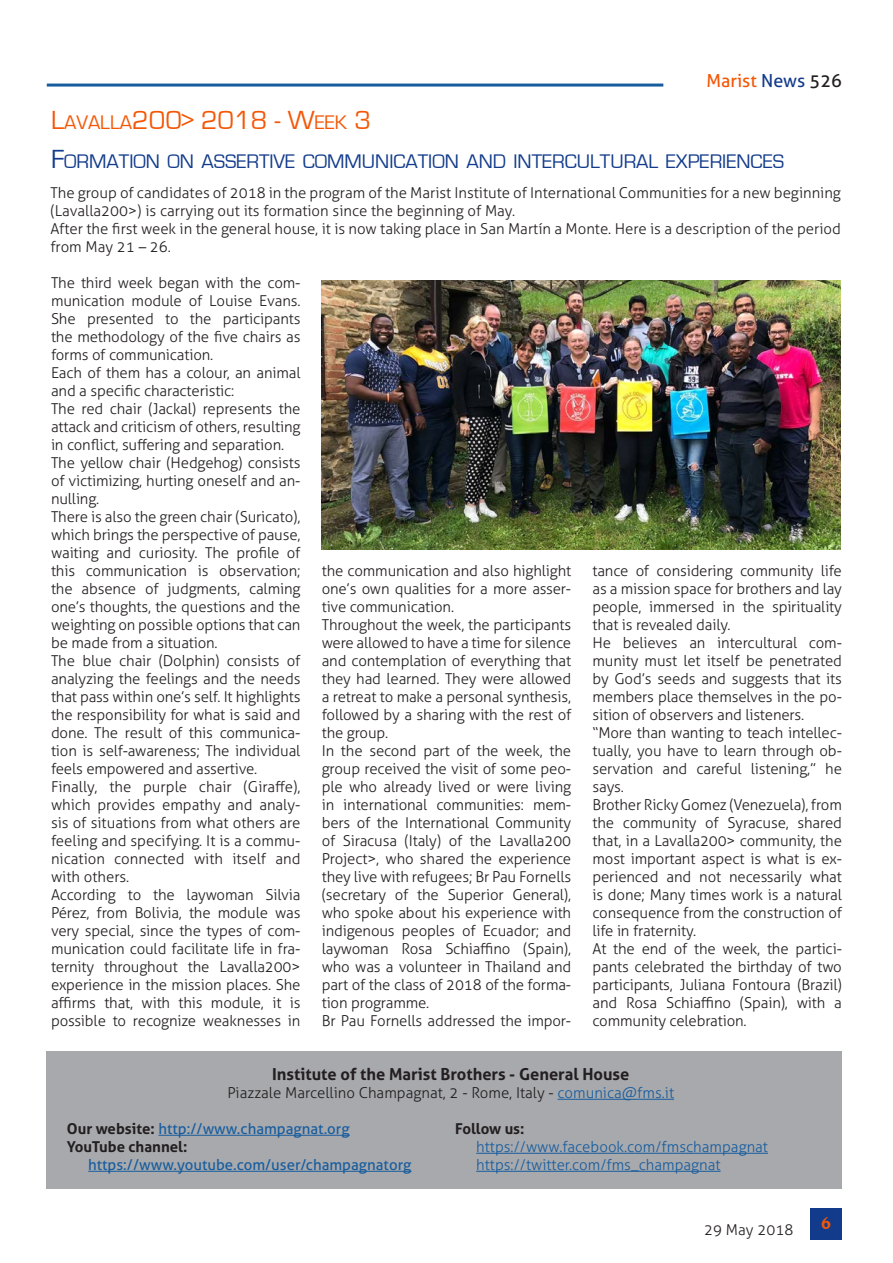
<style>
.page{position:relative;width:893px;height:1263px;background:#fff}
.page>*{position:absolute;margin:0;border:0;box-sizing:border-box;transform-origin:0 0}
.Titolo{font:27px "Eurostile";color:#f45706}
.Titolo-2{font:20.25px "Eurostile";color:#123b8b}
.t1{font:18px "Aller";color:#f45706}
.t2{font:700 18px "Novarese IT Cby BT";color:#f45706}
.t3{font:700 16.5px "Aller";color:#231f20}
.Testo_sinEspacio{font:300 15px/18px "Aller";letter-spacing:-.01em;color:#231f20;text-align:justify}
.t4{font:300 15px/18px "Aller";color:#175d9e}
.t5{font:700 15px/18px "Aller";color:#231f20}
.t6{font:15px "Aller";color:#175d9e}
.s1{color:#123b8b}
.s2{color:#231f20}
.s3{font-size:20.25px}
.s4{font-size:27px}
.s5{color:#175d9e}
.s6{font-weight:400;color:#175d9e}
</style>
<div class="page">
<hr style="left:47px;top:84px;width:616px;height:3px;background:#175d9e">
<div style="left:810px;top:1208px;width:32px;height:31px;background:#123b8b"></div>
<div style="left:47px;top:1051px;width:795px;height:138px;background:#a8a9ad"></div>
<hr style="left:558px;top:1099px;width:116px;height:1px;background:#175d9e">
<hr style="left:158px;top:1135px;width:192px;height:1px;background:#175d9e">
<hr style="left:88px;top:1171px;width:323px;height:1px;background:#175d9e">
<hr style="left:476px;top:1153px;width:292px;height:1px;background:#175d9e">
<hr style="left:476px;top:1171px;width:245px;height:1px;background:#175d9e">
<img style="left:322px;top:281px;width:519px;height:269px">
<p class="t1" style="left:706px;top:69px;width:137px">Marist <span class="s1">News</span> <span class="s2">526</span></p>
<p class="Titolo" style="left:51px;top:105px;width:322px">L<span class="s3">AVALLA</span>200&gt; 2018 - W<span class="s3">EEK</span> 3</p>
<p class="Titolo-2" style="left:51px;top:151px;width:733px"><span class="s4">F</span>ORMATION ON ASSERTIVE COMMUNICATION AND INTERCULTURAL EXPERIENCES</p>
<p class="Testo_sinEspacio" style="left:50px;top:184px;width:792px">The group of candidates of 2018 in the program of the Marist Institute of International Communities for a new beginning (Lavalla200&gt;) is carrying out its formation since the beginning of May.</p>
<p class="Testo_sinEspacio" style="left:50px;top:220px;width:792px">After the first week in the general house, it is now taking place in San Martín a Monte. Here is a description of the period from May 21 – 26.</p>
<p class="Testo_sinEspacio" style="left:51px;top:274px;width:251px">The third week began with the com&shy;munication module of Louise Evans.<br>She presented to the participants the methodology of the five chairs as forms of communication.</p>
<p class="Testo_sinEspacio" style="left:51px;top:364px;width:251px">Each of them has a colour, an animal and a specific characteristic:</p>
<p class="Testo_sinEspacio" style="left:51px;top:400px;width:251px">The red chair (Jackal) represents the attack and criticism of others, resulting in conflict, suffering and separation.</p>
<p class="Testo_sinEspacio" style="left:51px;top:454px;width:251px">The yellow chair (Hedgehog) consists of victimizing, hurting oneself and an&shy;nulling.</p>
<p class="Testo_sinEspacio" style="left:51px;top:508px;width:251px">There is also the green chair (Suricato), which brings the perspective of pause, waiting and curiosity. The profile of this communication is observation; the absence of judgments, calming one’s thoughts, the questions and the weighting on possible options that can be made from a situation.</p>
<p class="Testo_sinEspacio" style="left:51px;top:652px;width:251px">The blue chair (Dolphin) consists of analyzing the feelings and the needs that pass within one’s self. It highlights the responsibility for what is said and done. The result of this communica&shy;tion is self-awareness; The individual feels empowered and assertive.</p>
<p class="Testo_sinEspacio" style="left:51px;top:778px;width:251px">Finally, the purple chair (Giraffe), which provides empathy and analy&shy;sis of situations from what others are feeling and specifying. It is a commu&shy;nication connected with itself and with others.</p>
<p class="Testo_sinEspacio" style="left:51px;top:886px;width:251px">According to the laywoman Silvia Pérez, from Bolivia, the module was very special, since the types of com&shy;munication could facilitate life in fra&shy;ternity throughout the Lavalla200&gt; experience in the mission places. She affirms that, with this module, it is possible to recognize weaknesses in</p>
<p class="Testo_sinEspacio" style="left:322px;top:562px;width:251px">the communication and also highlight one’s own qualities for a more asser&shy;tive communication.</p>
<p class="Testo_sinEspacio" style="left:322px;top:616px;width:251px">Throughout the week, the participants were allowed to have a time for silence and contemplation of everything that they had learned. They were allowed a retreat to make a personal synthesis, followed by a sharing with the rest of the group.</p>
<p class="Testo_sinEspacio" style="left:322px;top:742px;width:251px">In the second part of the week, the group received the visit of some peo&shy;ple who already lived or were living in international communities: mem&shy;bers of the International Community of Siracusa (Italy) of the Lavalla200<br>Project&gt;, who shared the experience they live with refugees; Br Pau Fornells (secretary of the Superior General), who spoke about his experience with indigenous peoples of Ecuador; and laywoman Rosa Schiaffino (Spain), who was a volunteer in Thailand and part of the class of 2018 of the forma&shy;tion programme.</p>
<p class="Testo_sinEspacio" style="left:322px;top:1012px;width:251px">Br Pau Fornells addressed the impor-</p>
<p class="Testo_sinEspacio" style="left:592px;top:562px;width:251px">tance of considering community life as a mission space for brothers and lay people, immersed in the spirituality that is revealed daily.</p>
<p class="Testo_sinEspacio" style="left:592px;top:634px;width:251px">He believes an intercultural com&shy;munity must let itself be penetrated by God’s seeds and suggests that its members place themselves in the po&shy;sition of observers and listeners.</p>
<p class="Testo_sinEspacio" style="left:592px;top:724px;width:251px">“More than wanting to teach intellec&shy;tually, you have to learn through ob&shy;servation and careful listening,” he says.</p>
<p class="Testo_sinEspacio" style="left:592px;top:796px;width:251px">Brother Ricky Gomez (Venezuela), from the community of Syracuse, shared that, in a Lavalla200&gt; community, the most important aspect is what is ex&shy;perienced and not necessarily what is done; Many times work is a natural consequence from the construction of life in fraternity.</p>
<p class="Testo_sinEspacio" style="left:592px;top:940px;width:251px">At the end of the week, the partici&shy;pants celebrated the birthday of two participants, Juliana Fontoura (Brazil) and Rosa Schiaffino (Spain), with a community celebration.</p>
<p class="t3" style="left:272px;top:1064px;width:359px">Institute of the Marist Brothers - General House</p>
<p class="Testo_sinEspacio" style="left:227px;top:1084px;width:448px">Piazzale Marcellino Champagnat, 2 - Rome, Italy - <span class="s5">comunica@fms.it</span></p>
<p class="t5" style="left:67px;top:1120px;width:284px">Our website: <span class="s6">http://www.champagnat.org<br></span>YouTube channel:</p>
<p class="t6" style="left:88px;top:1156px;width:325px">https://www.youtube.com/user/champagnatorg</p>
<p class="t5" style="left:455px;top:1120px;width:71px">Follow us:</p>
<p class="t4" style="left:476px;top:1138px;width:293px">https://www.facebook.com/fmschampagnat https://twitter.com/fms_champagnat</p>
<p class="Testo_sinEspacio" style="left:704px;top:1220px;width:91px">29 May 2018</p>
<p class="t2" style="left:821px;top:1212px;width:12px">6</p>
</div>
